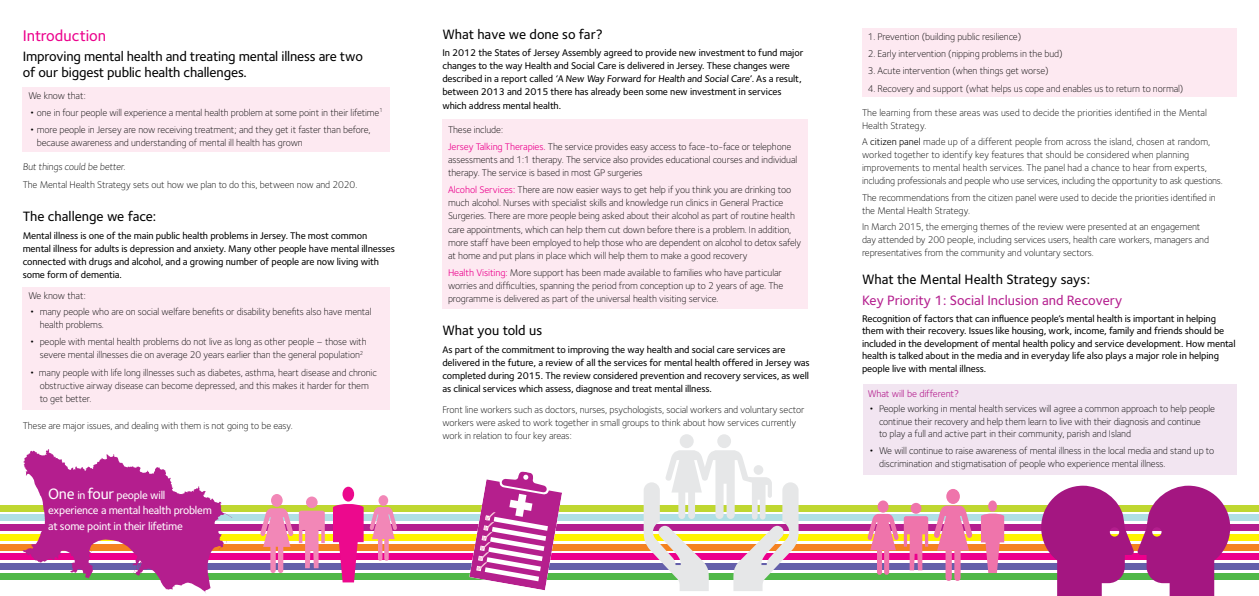
<style>
.page{position:relative;width:1259px;height:596px;background:#fff}
.page>*{position:absolute;margin:0;border:0;box-sizing:border-box;transform-origin:0 0}
.t1{font:500 16px "Foundry Sterling";color:#ec008c}
.t2{font:500 14px/16px "Foundry Sterling";letter-spacing:-.01em;color:#000}
.t3{font:500 14px "Foundry Sterling";color:#b41e8e}
.t4{font:500 11.4px/15.6px "Foundry Sterling";letter-spacing:-.02em;color:#fff}
.t5{font:300 10px/13px "Foundry Sterling";letter-spacing:-.01em;color:#000}
.t6{font:500 10px/13px "Foundry Sterling";letter-spacing:-.01em;color:#000}
.t7{font:10px "Foundry Sterling";letter-spacing:-.01em;color:#b41e8e}
.s1{font-size:14px}
.s2{font-size:15.6px}
.s3{font-weight:400;color:#ec008c}
.s4{font-weight:400}
</style>
<div class="page">
<div style="left:0;top:505px;width:1259px;height:6px;background:#bfd730"></div>
<div style="left:0;top:514px;width:1259px;height:6px;background:#afdfe4"></div>
<div style="left:0;top:524px;width:1259px;height:6px;background:#b41e8e"></div>
<div style="left:0;top:534px;width:1259px;height:6px;background:#fff200"></div>
<div style="left:0;top:543px;width:1259px;height:6px;background:#f58220"></div>
<div style="left:0;top:553px;width:1259px;height:6px;background:#ec008c"></div>
<div style="left:0;top:563px;width:1259px;height:6px;background:#645faa"></div>
<div style="left:0;top:572px;width:1259px;height:7px;background:#50b848"></div>
<div style="left:862px;top:28px;width:374px;height:69px;background:#fde9f1"></div>
<div style="left:442px;top:120px;width:366px;height:189px;background:#fde9f1"></div>
<div style="left:863px;top:384px;width:373px;height:91px;background:#f2e5f1"></div>
<svg style="left:469px;top:471px;width:95px;height:119px"></svg>
<div style="left:23px;top:87px;width:367px;height:65px;background:#fde9f1"></div>
<div style="left:23px;top:287px;width:367px;height:122px;background:#fde9f1"></div>
<div style="left:342px;top:486px;width:12px;height:15px;background:#ec098d;border-radius:50%"></div>
<div style="left:306px;top:496px;width:12px;height:12px;background:#f287b7;border-radius:50%"></div>
<svg style="left:333px;top:503px;width:64px;height:79px"></svg>
<div style="left:378px;top:495px;width:10px;height:10px;background:#f287b7;border-radius:50%"></div>
<svg style="left:260px;top:508px;width:65px;height:65px"></svg>
<div style="left:271px;top:493px;width:12px;height:13px;background:#f287b7;border-radius:50%"></div>
<svg style="left:981px;top:513px;width:23px;height:59px"></svg>
<div style="left:988px;top:500px;width:9px;height:11px;background:#ef74ab;border-radius:50%"></div>
<div style="left:946px;top:488px;width:14px;height:15px;background:#ef74ab;border-radius:50%"></div>
<svg style="left:910px;top:502px;width:11px;height:11px"></svg>
<svg style="left:867px;top:505px;width:106px;height:75px"></svg>
<div style="left:877px;top:500px;width:11px;height:12px;background:#ef74ab;border-radius:50%"></div>
<svg style="left:23px;top:449px;width:209px;height:144px;fill:#b41e8e"></svg>
<svg style="left:163px;top:556px;width:31px;height:27px"></svg>
<div style="left:717px;top:434px;width:14px;height:14px;background:#e6e7e8;border-radius:50%"></div>
<div style="left:679px;top:434px;width:14px;height:14px;background:#e6e7e8;border-radius:50%"></div>
<svg style="left:643px;top:450px;width:155px;height:140px"></svg>
<svg style="left:1041px;top:485px;width:189px;height:110px"></svg>
<h1 class="t1" style="left:23px;top:24px;width:85px">Introduction</h1>
<h2 class="t2" style="left:23px;top:48px;width:342px">Improving mental health and treating mental illness are two of our biggest public health challenges.</h2>
<p class="t5" style="left:28px;top:88px;width:59px">We know that:</p>
<p class="t5" style="left:28px;top:106px;width:356px"><span class="s1">•</span> one in four people will experience a mental health problem at some point in their lifetime<sup>1</sup></p>
<p class="t5" style="left:37px;top:123px;width:335px;text-indent:-9px"><span class="s1">•</span> more people in Jersey are now receiving treatment; and they get it faster than before, because awareness and understanding of mental ill health has grown</p>
<p class="t5" style="left:23px;top:158px;width:336px;line-height:17.3px">But things could be better.<br>The Mental Health Strategy sets out how we plan to do this, between now and 2020.</p>
<h2 class="t2" style="left:23px;top:208px;width:135px">The challenge we face:</h2>
<p class="t6" style="left:23px;top:228px;width:374px">Mental illness is one of the main public health problems in Jersey. The most common mental illness for adults is depression and anxiety. Many other people have mental illnesses connected with drugs and alcohol, and a growing number of people are now living with some form of dementia.</p>
<p class="t5" style="left:28px;top:289px;width:59px">We know that:</p>
<p class="t5" style="left:40px;top:304px;width:333px;text-indent:-11px"><span class="s1">•</span> many people who are on social welfare benefits or disability benefits also have mental health problems.</p>
<p class="t5" style="left:40px;top:335px;width:328px;text-indent:-11px"><span class="s1">•</span> people with mental health problems do not live as long as other people – those with severe mental illnesses die on average 20 years earlier than the general population<sup>2</sup></p>
<p class="t5" style="left:40px;top:365px;width:339px;text-indent:-11px"><span class="s1">•</span> many people with life long illnesses such as diabetes, asthma, heart disease and chronic obstructive airway disease can become depressed, and this makes it harder for them to get better.</p>
<p class="t5" style="left:23px;top:418px;width:272px">These are major issues, and dealing with them is not going to be easy.</p>
<p class="t4" style="left:48px;top:486px;width:165px"><span class="s2">One</span> in <span class="s2">four</span> people will experience a mental health problem at some point in their lifetime</p>
<h2 class="t2" style="left:442px;top:26px;width:162px">What have we done so far?</h2>
<p class="t6" style="left:442px;top:46px;width:363px">In 2012 the States of Jersey Assembly agreed to provide new investment to fund major changes to the way Health and Social Care is delivered in Jersey. These changes were described in a report called ‘A New Way Forward for Health and Social Care’. As a result, between 2013 and 2015 there has already been some new investment in services which address mental health.</p>
<p class="t5" style="left:448px;top:120px;width:345px;line-height:17.2px">These include:<br><span class="s3">Jersey Talking Therapies.</span> The service provides easy access to face-to-face or telephone</p>
<p class="t5" style="left:448px;top:153px;width:351px">assessments and 1:1 therapy. The service also provides educational courses and individual therapy. The service is based in most GP surgeries</p>
<p class="t5" style="left:448px;top:183px;width:354px"><span class="s3">Alcohol Services:</span> There are now easier ways to get help if you think you are drinking too much alcohol. Nurses with specialist skills and knowledge run clinics in General Practice Surgeries. There are more people being asked about their alcohol as part of routine health care appointments, which can help them cut down before there is a problem. In addition, more staff have been employed to help those who are dependent on alcohol to detox safely at home and put plans in place which will help them to make a good recovery</p>
<p class="t5" style="left:448px;top:265px;width:337px"><span class="s3">Health Visiting:</span> More support has been made available to families who have particular worries and difficulties, spanning the period from conception up to 2 years of age. The programme is delivered as part of the universal health visiting service.</p>
<h2 class="t2" style="left:442px;top:322px;width:101px">What you told us</h2>
<p class="t6" style="left:442px;top:342px;width:369px">As part of the commitment to improving the way health and social care services are delivered in the future, a review of all the services for mental health offered in Jersey was completed during 2015. The review considered prevention and recovery services, as well as clinical services which assess, diagnose and treat mental illness.</p>
<p class="t5" style="left:442px;top:403px;width:364px">Front line workers such as doctors, nurses, psychologists, social workers and voluntary sector workers were asked to work together in small groups to think about how services currently work in relation to four key areas:</p>
<p class="t5" style="left:867px;top:30px;width:155px">1. Prevention (building public resilience)</p>
<p class="t5" style="left:867px;top:47px;width:197px">2. Early intervention (nipping problems in the bud)</p>
<p class="t5" style="left:867px;top:64px;width:183px">3. Acute intervention (when things get worse)</p>
<p class="t5" style="left:867px;top:81px;width:317px">4. Recovery and support (what helps us cope and enables us to return to normal)</p>
<p class="t5" style="left:862px;top:106px;width:346px">The learning from these areas was used to decide the priorities identified in the Mental<br>Health Strategy.</p>
<p class="t5" style="left:862px;top:135px;width:362px">A <span class="s4">citizen panel</span> made up of a different people from across the island, chosen at random, worked together to identify key features that should be considered when planning improvements to mental health services. The panel had a chance to hear from experts, including professionals and people who use services, including the opportunity to ask questions.</p>
<p class="t5" style="left:862px;top:191px;width:355px">The recommendations from the citizen panel were used to decide the priorities identified in the Mental Health Strategy.</p>
<p class="t5" style="left:862px;top:220px;width:348px">In March 2015, the emerging themes of the review were presented at an engagement day attended by 200 people, including services users, health care workers, managers and representatives from the community and voluntary sectors.</p>
<h2 class="t2" style="left:862px;top:271px;width:229px">What the Mental Health Strategy says:</h2>
<h2 class="t3" style="left:862px;top:290px;width:262px">Key Priority 1: Social Inclusion and Recovery</h2>
<p class="t6" style="left:862px;top:311px;width:375px;line-height:12.6px">Recognition of factors that can influence people’s mental health is important in helping them with their recovery. Issues like housing, work, income, family and friends should be included in the development of mental health policy and service development. How mental health is talked about in the media and in everyday life also plays a major role in helping people live with mental illness.</p>
<p class="t7" style="left:867px;top:386px;width:93px">What will be different?</p>
<p class="t5" style="left:879px;top:402px;width:337px;line-height:12.5px;text-indent:-11px"><span class="s1">•</span> People working in mental health services will agree a common approach to help people continue their recovery and help them learn to live with their diagnosis and continue<br>to play a full and active part in their community, parish and Island</p>
<p class="t5" style="left:879px;top:443px;width:337px;text-indent:-11px"><span class="s1">•</span> We will continue to raise awareness of mental illness in the local media and stand up to discrimination and stigmatisation of people who experience mental illness.</p>
</div>
